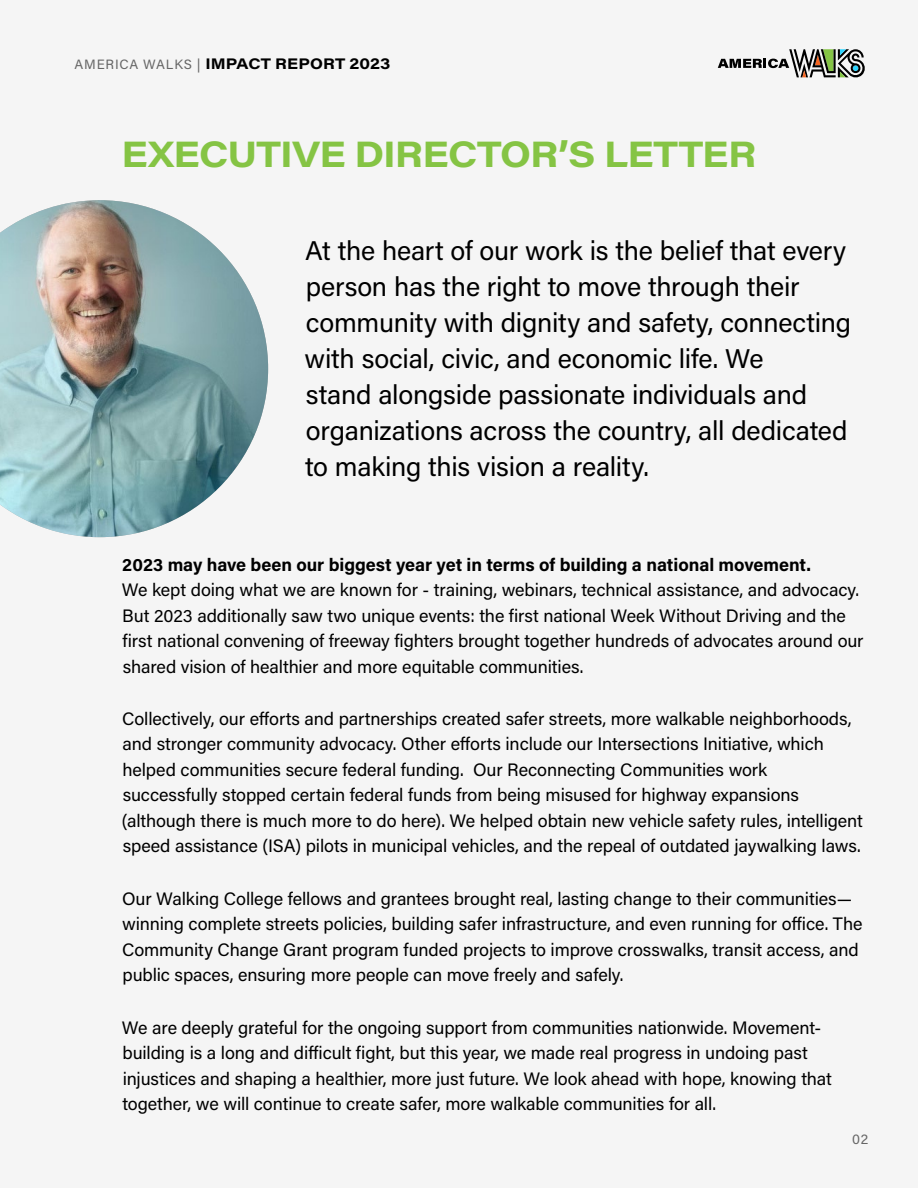
<style>
.page{position:relative;width:918px;height:1188px;background:#fff}
.page>*{position:absolute;margin:0;border:0;box-sizing:border-box;transform-origin:0 0}
.t1{font:700 36px "Acumin Pro Wide";letter-spacing:-.025em;color:#85c444}
.t2{font:27px/36px "Acumin Pro";letter-spacing:-.01em;color:#000}
.t3{font:18px/25.5px "Acumin Pro";letter-spacing:-.005em;color:#000}
.t4{font:700 18px "Acumin Pro";color:#000}
.t5{font:700 15px "Acumin Pro Wide";letter-spacing:.005em;color:#000}
.t6{font:13.5px "Acumin Pro";color:#666}
.s1{font-family:"Acumin Pro";font-weight:400;font-size:13.5px;color:#666}
</style>
<div class="page">
<svg style="left:718px;top:49px;width:147px;height:28px"></svg>
<img style="left:0;top:200px;width:268px;height:337px">
<p class="t5" style="left:75px;top:53px;width:318px"><span class="s1">AMERICA WALKS |</span> IMPACT REPORT 2023</p>
<h1 class="t1" style="left:122px;top:128px;width:636px">EXECUTIVE DIRECTOR’S LETTER</h1>
<p class="t2" style="left:305px;top:231px;width:548px">At the heart of our work is the belief that every person has the right to move through their community with dignity and safety, connecting with social, civic, and economic life. We<br>stand alongside passionate individuals and organizations across the country, all dedicated to making this vision a reality.</p>
<p class="t4" style="left:122px;top:552px;width:690px">2023 may have been our biggest year yet in terms of building a national movement.</p>
<p class="t3" style="left:122px;top:576px;width:743px">We kept doing what we are known for - training, webinars, technical assistance, and advocacy.<br>But 2023 additionally saw two unique events: the first national Week Without Driving and the first national convening of freeway fighters brought together hundreds of advocates around our shared vision of healthier and more equitable communities.</p>
<p class="t3" style="left:122px;top:705px;width:743px">Collectively, our efforts and partnerships created safer streets, more walkable neighborhoods, and stronger community advocacy. Other efforts include our Intersections Initiative, which helped communities secure federal funding. Our Reconnecting Communities work successfully stopped certain federal funds from being misused for highway expansions (although there is much more to do here). We helped obtain new vehicle safety rules, intelligent speed assistance (ISA) pilots in municipal vehicles, and the repeal of outdated jaywalking laws.</p>
<p class="t3" style="left:122px;top:885px;width:742px">Our Walking College fellows and grantees brought real, lasting change to their communities— winning complete streets policies, building safer infrastructure, and even running for office. The Community Change Grant program funded projects to improve crosswalks, transit access, and public spaces, ensuring more people can move freely and safely.</p>
<p class="t3" style="left:122px;top:1014px;width:712px">We are deeply grateful for the ongoing support from communities nationwide. Movement&shy;building is a long and difficult fight, but this year, we made real progress in undoing past injustices and shaping a healthier, more just future. We look ahead with hope, knowing that together, we will continue to create safer, more walkable communities for all.</p>
<p class="t6" style="left:852px;top:1130px;width:18px">02</p>
</div>
